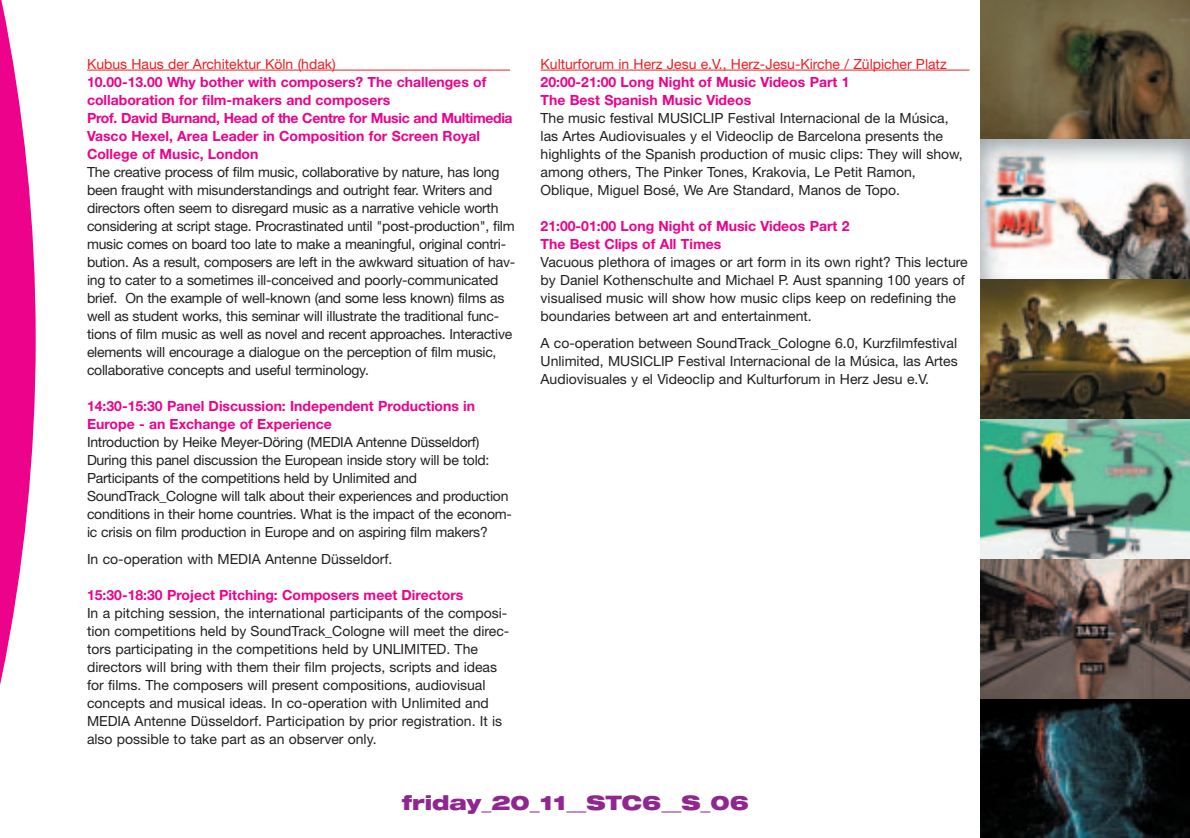
<style>
.page{position:relative;width:1190px;height:838px;background:#fff}
.page>*{position:absolute;margin:0;border:0;box-sizing:border-box;transform-origin:0 0}
.t1{font:900 expanded 20px "Helvetica Neue";color:#90268f}
.t2{font:14px/18px "Helvetica Neue";letter-spacing:-.015em;color:#231f20}
.t3{font:700 14px/18px "Helvetica Neue";color:#ed028c}
.t4{font:14px "Helvetica Neue";color:#ee1d23}
</style>
<div class="page">
<svg style="left:0;top:0;width:36px;height:685px"></svg>
<hr style="left:541px;top:70px;width:37px;height:1px;background:#ee1d23">
<svg style="left:578px;top:70px;width:16px;height:1px"></svg>
<hr style="left:594px;top:70px;width:62px;height:1px;background:#ee1d23">
<hr style="left:656px;top:70px;width:63px;height:1px;background:#ee1d23">
<hr style="left:719px;top:70px;width:34px;height:1px;background:#ee1d23">
<hr style="left:753px;top:70px;width:64px;height:1px;background:#ee1d23">
<hr style="left:817px;top:70px;width:152px;height:1px;background:#ee1d23">
<hr style="left:87px;top:70px;width:119px;height:1px;background:#ee1d23">
<hr style="left:206px;top:70px;width:304px;height:1px;background:#ee1d23">
<img style="left:981px;top:0;width:209px;height:140px">
<img style="left:981px;top:140px;width:209px;height:140px">
<img style="left:981px;top:280px;width:209px;height:140px">
<img style="left:981px;top:420px;width:209px;height:139px">
<svg style="left:981px;top:559px;width:209px;height:140px;background:#665650"></svg>
<svg style="left:981px;top:699px;width:209px;height:139px;background:#111b1e"></svg>
<p class="t4" style="left:87px;top:59px;width:250px">Kubus Haus der Architektur Köln (hdak)</p>
<p class="t3" style="left:87px;top:74px;width:427px">10.00-13.00 Why bother with composers? The challenges of collaboration for film-makers and composers<br>Prof. David Burnand, Head of the Centre for Music and Multimedia Vasco Hexel, Area Leader in Composition for Screen Royal College of Music, London</p>
<p class="t2" style="left:87px;top:164px;width:430px">The creative process of film music, collaborative by nature, has long been fraught with misunderstandings and outright fear. Writers and directors often seem to disregard music as a narrative vehicle worth considering at script stage. Procrastinated until "post-production", film music comes on board too late to make a meaningful, original contri&shy;bution. As a result, composers are left in the awkward situation of hav&shy;ing to cater to a sometimes ill-conceived and poorly-communicated brief. On the example of well-known (and some less known) films as well as student works, this seminar will illustrate the traditional func&shy;tions of film music as well as novel and recent approaches. Interactive elements will encourage a dialogue on the perception of film music, collaborative concepts and useful terminology.</p>
<p class="t3" style="left:87px;top:398px;width:390px">14:30-15:30 Panel Discussion: Independent Productions in<br>Europe - an Exchange of Experience</p>
<p class="t2" style="left:87px;top:434px;width:427px">Introduction by Heike Meyer-Döring (MEDIA Antenne Düsseldorf)<br>During this panel discussion the European inside story will be told:<br>Participants of the competitions held by Unlimited and SoundTrack_Cologne will talk about their experiences and production conditions in their home countries. What is the impact of the econom&shy;ic crisis on film production in Europe and on aspiring film makers?</p>
<p class="t2" style="left:87px;top:551px;width:307px">In co-operation with MEDIA Antenne Düsseldorf.</p>
<p class="t3" style="left:87px;top:587px;width:378px">15:30-18:30 Project Pitching: Composers meet Directors</p>
<p class="t2" style="left:87px;top:605px;width:424px">In a pitching session, the international participants of the composi&shy;tion competitions held by SoundTrack_Cologne will meet the direc&shy;tors participating in the competitions held by UNLIMITED. The directors will bring with them their film projects, scripts and ideas for films. The composers will present compositions, audiovisual concepts and musical ideas. In co-operation with Unlimited and MEDIA Antenne Düsseldorf. Participation by prior registration. It is also possible to take part as an observer only.</p>
<p class="t4" style="left:541px;top:59px;width:408px">Kulturforum in Herz Jesu e.V., Herz-Jesu-Kirche / Zülpicher Platz</p>
<p class="t3" style="left:541px;top:74px;width:310px">20:00-21:00 Long Night of Music Videos Part 1<br>The Best Spanish Music Videos</p>
<p class="t2" style="left:541px;top:110px;width:424px">The music festival MUSICLIP Festival Internacional de la Música, las Artes Audiovisuales y el Videoclip de Barcelona presents the highlights of the Spanish production of music clips: They will show, among others, The Pinker Tones, Krakovia, Le Petit Ramon, Oblique, Miguel Bosé, We Are Standard, Manos de Topo.</p>
<p class="t3" style="left:541px;top:218px;width:310px">21:00-01:00 Long Night of Music Videos Part 2<br>The Best Clips of All Times</p>
<p class="t2" style="left:541px;top:254px;width:429px">Vacuous plethora of images or art form in its own right? This lecture by Daniel Kothenschulte and Michael P. Aust spanning 100 years of visualised music will show how music clips keep on redefining the boundaries between art and entertainment.</p>
<p class="t2" style="left:541px;top:335px;width:419px;text-align:justify">A co-operation between SoundTrack_Cologne 6.0, Kurzfilmfestival Unlimited, MUSICLIP Festival Internacional de la Música, las Artes Audiovisuales y el Videoclip and Kulturforum in Herz Jesu e.V.</p>
<h1 class="t1" style="left:402px;top:796px;width:349px">friday_20_11__STC6__S_06</h1>
</div>
